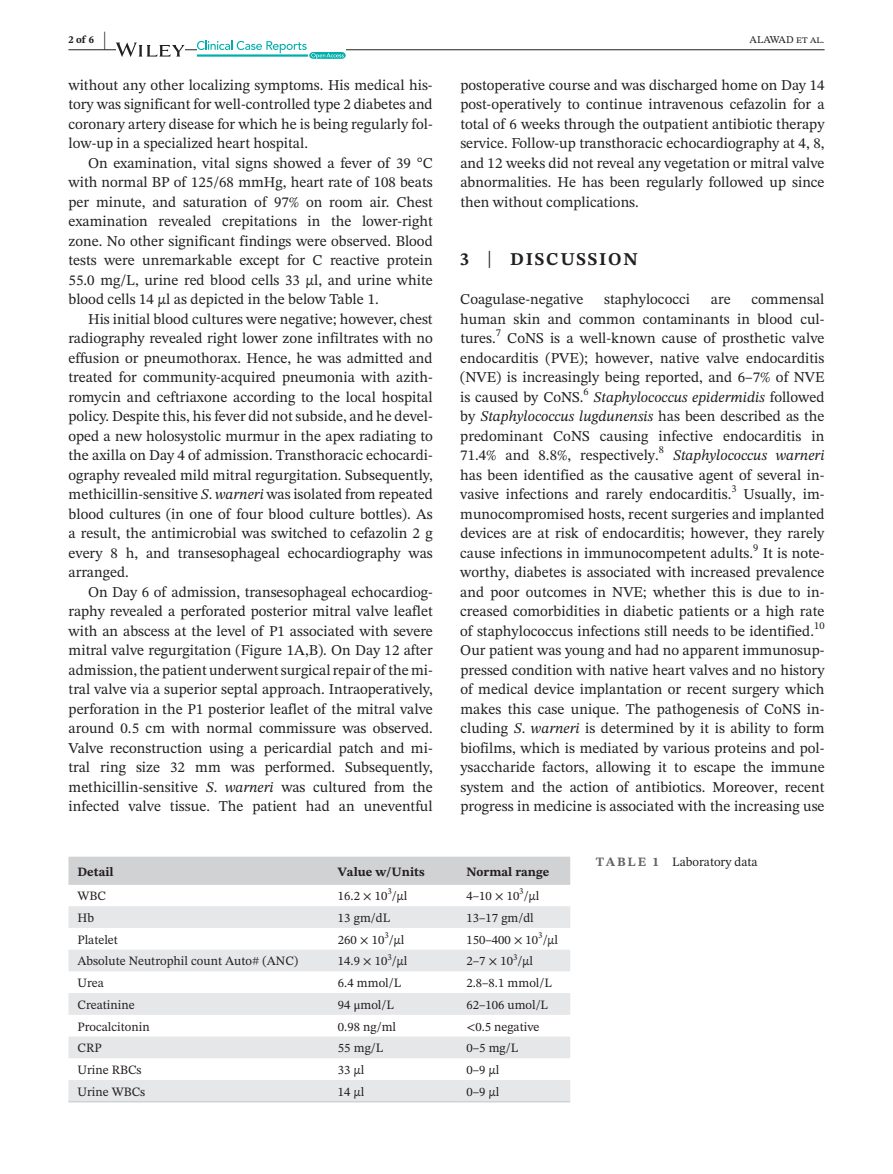
<style>
.page{position:relative;width:893px;height:1174px;background:#fff}
.page>*{position:absolute;margin:0;border:0;box-sizing:border-box;transform-origin:0 0}
.t1{font:700 18px "STIX Two Text";letter-spacing:.1em;color:#231f20}
.t2{font:15px/19.5px "STIX Two Text";color:#231f20;text-align:justify}
.t3{font:italic 15px "STIX Two Text";color:#231f20}
.t4{font:12.75px "STIX Two Text";color:#231f20}
.t5{font:700 12.75px "STIX Two Text";color:#231f20}
.t6{font:10.5px "STIX Two Text";color:#231f20}
.t7{font:700 10.5px "STIX Two Text";color:#231f20}
.t8{font:8.85px "STIX Two Text";color:#231f20}
.s1{font-size:21px}
.s2{font-style:italic}
.s3{font-weight:400;font-size:23.7px}
.s4{font-family:"STIX"}
.s5{font-weight:700;color:#636366}
</style>
<div class="page">
<hr style="left:68px;top:49px;width:756px;height:1px;background:#231f20">
<svg style="left:116px;top:43px;width:69px;height:14px"></svg>
<svg style="left:197px;top:41px;width:149px;height:18px"></svg>
<div style="left:68px;top:856px;width:502px;height:29px;background:#d1d2d4"></div>
<svg style="left:68px;top:906px;width:502px;height:195px;fill:#e6e7e9"></svg>
<hr style="left:68px;top:1101px;width:261px;height:1px;background:#d1d2d4">
<hr style="left:329px;top:1101px;width:128px;height:1px;background:#d1d2d4">
<hr style="left:457px;top:1101px;width:113px;height:1px;background:#d1d2d4">
<p class="t7" style="left:68px;top:32px;width:39px">2 of 6 <span class="s1">|</span></p>
<p class="t6" style="left:750px;top:32px;width:76px">ALAWAD et al.</p>
<p class="t2" style="left:68px;top:75px;width:366px">without any other localizing symptoms. His medical his&shy;tory was significant for well-controlled type 2 diabetes and coronary artery disease for which he is being regularly fol&shy;low-up in a specialized heart hospital.</p>
<p class="t2" style="left:69px;top:153px;width:366px;text-indent:20px">On examination, vital signs showed a fever of 39 °C with normal BP of 125/68 mmHg, heart rate of 108 beats per minute, and saturation of 97% on room air. Chest examination revealed crepitations in the lower-right zone. No other significant findings were observed. Blood tests were unremarkable except for C reactive protein 55.0 mg/L, urine red blood cells 33 µl, and urine white blood cells 14 µl as depicted in the below Table 1.</p>
<p class="t2" style="left:68px;top:309px;width:366px;text-indent:20px">His initial blood cultures were negative; however, chest radiography revealed right lower zone infiltrates with no effusion or pneumothorax. Hence, he was admitted and treated for community-acquired pneumonia with azith&shy;romycin and ceftriaxone according to the local hospital policy. Despite this, his fever did not subside, and he devel&shy;oped a new holosystolic murmur in the apex radiating to the axilla on Day 4 of admission. Transthoracic echocardi&shy;ography revealed mild mitral regurgitation. Subsequently, methicillin-sensitive <span class="s2">S</span>. <span class="s2">warneri</span> was isolated from repeated blood cultures (in one of four blood culture bottles). As a result, the antimicrobial was switched to cefazolin 2 g every 8 h, and transesophageal echocardiography was arranged.</p>
<p class="t2" style="left:69px;top:582px;width:366px;text-indent:20px">On Day 6 of admission, transesophageal echocardiog&shy;raphy revealed a perforated posterior mitral valve leaflet with an abscess at the level of P1 associated with severe mitral valve regurgitation (Figure 1A,B). On Day 12 after admission,the patient underwentsurgicalrepair of the mi&shy;tral valve via a superior septal approach. Intraoperatively, perforation in the P1 posterior leaflet of the mitral valve around 0.5 cm with normal commissure was observed.<br>Valve reconstruction using a pericardial patch and mi&shy;tral ring size 32 mm was performed. Subsequently, methicillin-sensitive <span class="s2">S</span>. <span class="s2">warneri</span> was cultured from the infected valve tissue. The patient had an uneventful</p>
<p class="t2" style="left:460px;top:75px;width:366px">postoperative course and was discharged home on Day 14 post-operatively to continue intravenous cefazolin for a total of 6 weeks through the outpatient antibiotic therapy service. Follow-up transthoracic echocardiography at 4, 8, and 12 weeks did not reveal any vegetation or mitral valve abnormalities. He has been regularly followed up since then without complications.</p>
<p class="t1" style="left:460px;top:246px;width:179px">3 <span class="s3">|</span> DISCUSSION</p>
<p class="t2" style="left:460px;top:289px;width:125px">Coagulase-negative</p>
<p class="t2" style="left:604px;top:289px;width:87px">staphylococci</p>
<p class="t2" style="left:711px;top:289px;width:21px">are</p>
<p class="t2" style="left:460px;top:289px;width:366px;text-indent:291px">commensal human skin and common contaminants in blood cul&shy;tures.</p>
<p class="t6" style="left:496px;top:325px;width:7px">7</p>
<p class="t2" style="left:460px;top:328px;width:366px;text-indent:47px">CoNS is a well-known cause of prosthetic valve endocarditis (PVE); however, native valve endocarditis (NVE) is increasingly being reported, and 6–7% of NVE is caused by CoNS.</p>
<p class="t6" style="left:584px;top:384px;width:7px">6</p>
<p class="t2" style="left:460px;top:387px;width:366px;text-indent:133px"><span class="s2">Staphylococcus epidermidis</span> followed by <span class="s2">Staphylococcus lugdunensis</span> has been described as the predominant CoNS causing infective endocarditis in 71.4% and 8.8%, respectively.</p>
<p class="t6" style="left:659px;top:442px;width:7px">8</p>
<p class="t3" style="left:673px;top:444px;width:153px">Staphylococcus warneri</p>
<p class="t2" style="left:460px;top:465px;width:366px">has been identified as the causative agent of several in&shy;vasive infections and rarely endocarditis.</p>
<p class="t6" style="left:731px;top:481px;width:7px">3</p>
<p class="t2" style="left:460px;top:484px;width:366px;text-indent:283px">Usually, im&shy;munocompromised hosts, recent surgeries and implanted devices are at risk of endocarditis; however, they rarely cause infections in immunocompetent adults.</p>
<p class="t6" style="left:753px;top:540px;width:7px">9</p>
<p class="t2" style="left:460px;top:543px;width:366px;text-indent:302px">It is note&shy;worthy, diabetes is associated with increased prevalence and poor outcomes in NVE; whether this is due to in&shy;creased comorbidities in diabetic patients or a high rate of staphylococcus infections still needs to be identified.</p>
<p class="t6" style="left:814px;top:618px;width:12px">10</p>
<p class="t2" style="left:460px;top:640px;width:366px">Our patient was young and had no apparent immunosup&shy;pressed condition with native heart valves and no history of medical device implantation or recent surgery which makes this case unique. The pathogenesis of CoNS in&shy;cluding <span class="s2">S</span>. <span class="s2">warneri</span> is determined by it is ability to form biofilms, which is mediated by various proteins and pol&shy;ysaccharide factors, allowing it to escape the immune system and the action of antibiotics. Moreover, recent progress in medicine is associated with the increasing use</p>
<p class="t5" style="left:77px;top:862px;width:38px">Detail</p>
<p class="t5" style="left:338px;top:862px;width:88px">Value w/Units</p>
<p class="t5" style="left:466px;top:862px;width:84px">Normal range</p>
<p class="t4" style="left:77px;top:887px;width:30px">WBC</p>
<p class="t4" style="left:338px;top:887px;width:71px">16.2 × 10<sup>3</sup>/µl</p>
<p class="t4" style="left:466px;top:887px;width:74px">4–10 × 10<sup>3</sup>/µl</p>
<p class="t4" style="left:77px;top:908px;width:18px">Hb</p>
<p class="t4" style="left:338px;top:908px;width:54px">13 gm/dL</p>
<p class="t4" style="left:466px;top:908px;width:69px">13–17 gm/dl</p>
<p class="t4" style="left:77px;top:930px;width:42px">Platelet</p>
<p class="t4" style="left:338px;top:930px;width:68px">260 × 10<sup>3</sup>/µl</p>
<p class="t4" style="left:466px;top:930px;width:93px">150–400 × 10 /µl</p>
<p class="t8" style="left:538px;top:928px;width:6px">3</p>
<p class="t4" style="left:77px;top:952px;width:222px">Absolute Neutrophil count Auto# (ANC)</p>
<p class="t4" style="left:338px;top:952px;width:71px">14.9 × 10<sup>3</sup>/µl</p>
<p class="t4" style="left:466px;top:952px;width:68px">2–7 × 10<sup>3</sup>/µl</p>
<p class="t4" style="left:77px;top:973px;width:28px">Urea</p>
<p class="t4" style="left:338px;top:973px;width:65px">6.4 mmol/L</p>
<p class="t4" style="left:466px;top:973px;width:87px">2.8–8.1 mmol/L</p>
<p class="t4" style="left:77px;top:995px;width:59px">Creatinine</p>
<p class="t4" style="left:338px;top:995px;width:58px">94 <span class="s4">μ</span>mol/L</p>
<p class="t4" style="left:466px;top:995px;width:83px">62–106 umol/L</p>
<p class="t4" style="left:77px;top:1017px;width:74px">Procalcitonin</p>
<p class="t4" style="left:338px;top:1017px;width:60px">0.98 ng/ml</p>
<p class="t4" style="left:466px;top:1017px;width:74px">&lt;0.5 negative</p>
<p class="t4" style="left:77px;top:1039px;width:26px">CRP</p>
<p class="t4" style="left:338px;top:1039px;width:47px">55 mg/L</p>
<p class="t4" style="left:466px;top:1039px;width:53px">0–5 mg/L</p>
<p class="t4" style="left:77px;top:1060px;width:66px">Urine RBCs</p>
<p class="t4" style="left:338px;top:1060px;width:28px">33 µl</p>
<p class="t4" style="left:466px;top:1060px;width:34px">0–9 µl</p>
<p class="t4" style="left:77px;top:1082px;width:69px">Urine WBCs</p>
<p class="t4" style="left:338px;top:1082px;width:28px">14 µl</p>
<p class="t4" style="left:466px;top:1082px;width:34px">0–9 µl</p>
<p class="t4" style="left:596px;top:853px;width:163px"><span class="s5">TABLE 1</span> Laboratory data</p>
</div>
